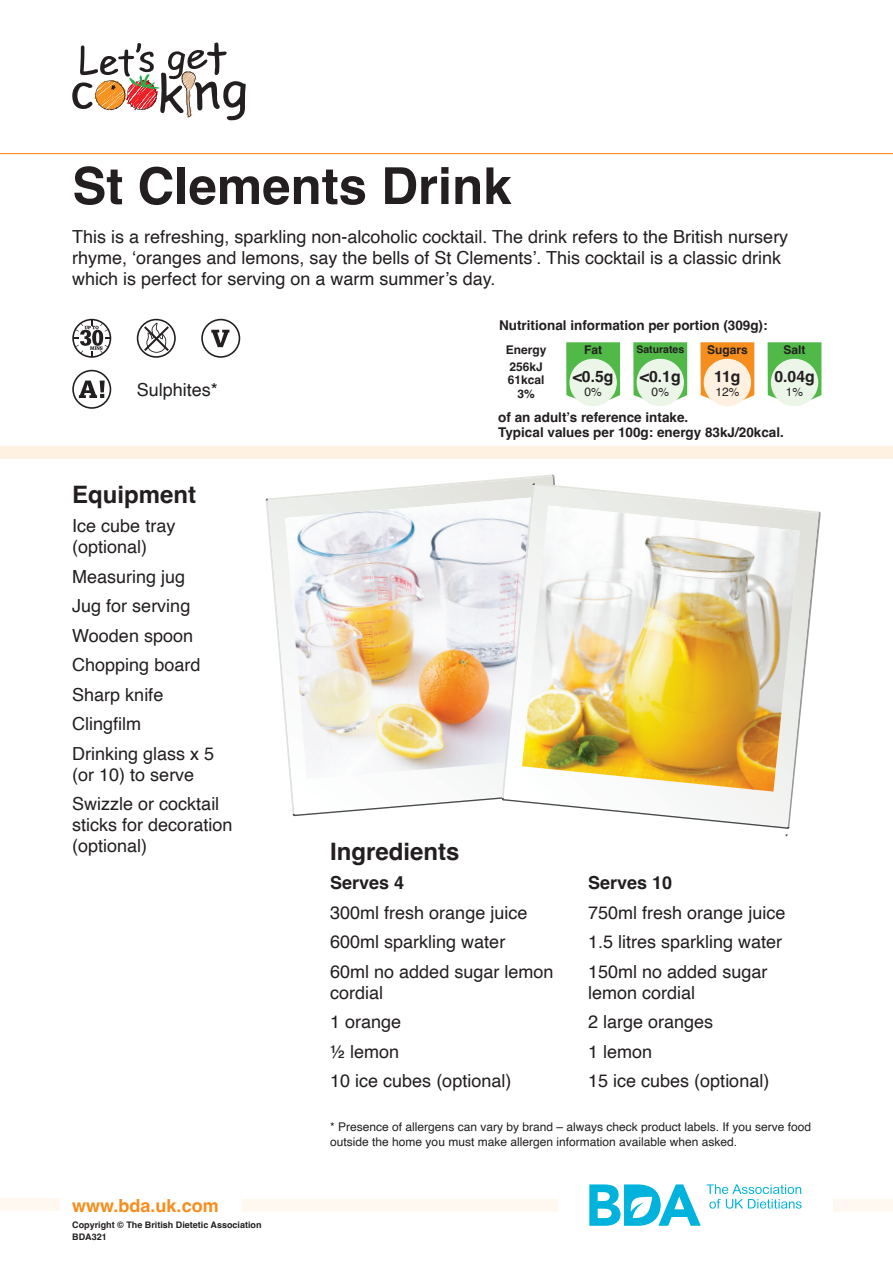
<style>
.page{position:relative;width:893px;height:1263px;background:#fff}
.page>*{position:absolute;margin:0;border:0;box-sizing:border-box;transform-origin:0 0}
.t1{font:700 51px "Helvetica";color:#231f20}
.t2{font:700 24px "Helvetica";color:#231f20}
.t3{font:18px/29.5px "Helvetica";color:#231f20}
.t4{font:700 18px "Helvetica";color:#231f20}
.t5{font:700 18px "Helvetica";color:#f68e1e}
.t6{font:700 15.75px "Helvetica";color:#231f20}
.t7{font:700 13.5px/15px "Helvetica";color:#231f20}
.t8{font:12px/15px "Helvetica";color:#231f20}
.t9{font:700 12px/16.8px "Helvetica";color:#231f20;text-align:center}
.t10{font:700 10.5px "Helvetica";color:#231f20}
.t11{font:700 9px/12px "Helvetica";color:#231f20}
</style>
<div class="page">
<hr style="left:0;top:153px;width:893px;height:1px;background:#f68e1e">
<div style="left:0;top:446px;width:893px;height:13px;background:#fef1e2"></div>
<div style="left:0;top:1198px;width:60px;height:13px;background:#fef8f0"></div>
<div style="left:833px;top:1199px;width:60px;height:12px;background:#fef8f0"></div>
<div style="left:242px;top:1199px;width:316px;height:12px;background:#fef8f0"></div>
<svg style="left:589px;top:1184px;width:213px;height:42px"></svg>
<svg style="left:72px;top:43px;width:174px;height:77px"></svg>
<svg style="left:566px;top:342px;width:54px;height:58px"></svg>
<svg style="left:633px;top:342px;width:54px;height:58px;background:#5ebe56"></svg>
<svg style="left:700px;top:342px;width:54px;height:58px;background:#f69730"></svg>
<svg style="left:768px;top:342px;width:53px;height:58px"></svg>
<div style="left:569px;top:359px;width:48px;height:47px;background:#ebf5e8;border-radius:50%"></div>
<div style="left:637px;top:359px;width:47px;height:47px;background:#ebf5e8;border-radius:50%"></div>
<div style="left:704px;top:359px;width:47px;height:47px;background:#fef1e2;border-radius:50%"></div>
<div style="left:771px;top:359px;width:47px;height:47px;background:#ebf5e8;border-radius:50%"></div>
<svg style="left:266px;top:474px;width:555px;height:362px"></svg>
<img style="left:522px;top:505px;width:278px;height:287px">
<svg style="left:72px;top:319px;width:39px;height:39px"></svg>
<svg style="left:137px;top:319px;width:39px;height:39px"></svg>
<svg style="left:201px;top:319px;width:39px;height:39px"></svg>
<svg style="left:72px;top:370px;width:39px;height:39px"></svg>
<h1 class="t1" style="left:72px;top:155px;width:441px">St Clements Drink</h1>
<p class="t3" style="left:72px;top:227px;width:717px;line-height:21px">This is a refreshing, sparkling non-alcoholic cocktail. The drink refers to the British nursery rhyme, ‘oranges and lemons, say the bells of St Clements’. This cocktail is a classic drink which is perfect for serving on a warm summer’s day.</p>
<p class="t3" style="left:137px;top:375px;width:83px">Sulphites*</p>
<h2 class="t2" style="left:72px;top:479px;width:126px">Equipment</h2>
<p class="t3" style="left:72px;top:516px;width:105px;line-height:21px">Ice cube tray (optional)</p>
<p class="t3" style="left:72px;top:562px;width:144px">Measuring jug<br>Jug for serving<br>Wooden spoon<br>Chopping board<br>Sharp knife<br>Clingfilm<br>Drinking glass x 5</p>
<p class="t3" style="left:72px;top:760px;width:149px">(or 10) to serve<br>Swizzle or cocktail</p>
<p class="t3" style="left:72px;top:815px;width:162px;line-height:21px">sticks for decoration (optional)</p>
<p class="t5" style="left:72px;top:1195px;width:148px">www.bda.uk.com</p>
<p class="t11" style="left:72px;top:1220px;width:191px">Copyright © The British Dietetic Association<br>BDA321</p>
<p class="t7" style="left:499px;top:319px;width:270px">Nutritional information per portion (309g):</p>
<p class="t9" style="left:584px;top:342px;width:19px">Fat</p>
<p class="t10" style="left:636px;top:343px;width:49px">Saturates</p>
<p class="t9" style="left:707px;top:342px;width:42px">Sugars</p>
<p class="t9" style="left:783px;top:342px;width:24px">Salt</p>
<p class="t9" style="left:506px;top:342px;width:42px">Energy<br>256kJ</p>
<p class="t9" style="left:508px;top:374px;width:38px;line-height:13.5px">61kcal<br>3%</p>
<p class="t6" style="left:774px;top:366px;width:42px">0.04g</p>
<p class="t6" style="left:573px;top:366px;width:42px">&lt;0.5g</p>
<p class="t8" style="left:584px;top:384px;width:19px">0%</p>
<p class="t6" style="left:640px;top:366px;width:42px">&lt;0.1g</p>
<p class="t8" style="left:652px;top:384px;width:19px">0%</p>
<p class="t6" style="left:714px;top:366px;width:28px">11g</p>
<p class="t8" style="left:715px;top:384px;width:26px">12%</p>
<p class="t8" style="left:786px;top:384px;width:19px">1%</p>
<p class="t7" style="left:498px;top:411px;width:287px">of an adult’s reference intake.<br>Typical values per 100g: energy 83kJ/20kcal.</p>
<h2 class="t2" style="left:330px;top:836px;width:131px">Ingredients</h2>
<p class="t4" style="left:330px;top:872px;width:76px">Serves 4</p>
<p class="t3" style="left:330px;top:898px;width:225px">300ml fresh orange juice<br>600ml sparkling water<br>60ml no added sugar lemon</p>
<p class="t3" style="left:330px;top:978px;width:183px">cordial<br>1 orange<br>½ lemon<br>10 ice cubes (optional)</p>
<p class="t4" style="left:588px;top:872px;width:86px">Serves 10</p>
<p class="t3" style="left:588px;top:898px;width:199px">750ml fresh orange juice<br>1.5 litres sparkling water<br>150ml no added sugar</p>
<p class="t3" style="left:588px;top:978px;width:183px">lemon cordial<br>2 large oranges<br>1 lemon<br>15 ice cubes (optional)</p>
<p class="t8" style="left:330px;top:1120px;width:482px">* Presence of allergens can vary by brand – always check product labels. If you serve food outside the home you must make allergen information available when asked.</p>
</div>
